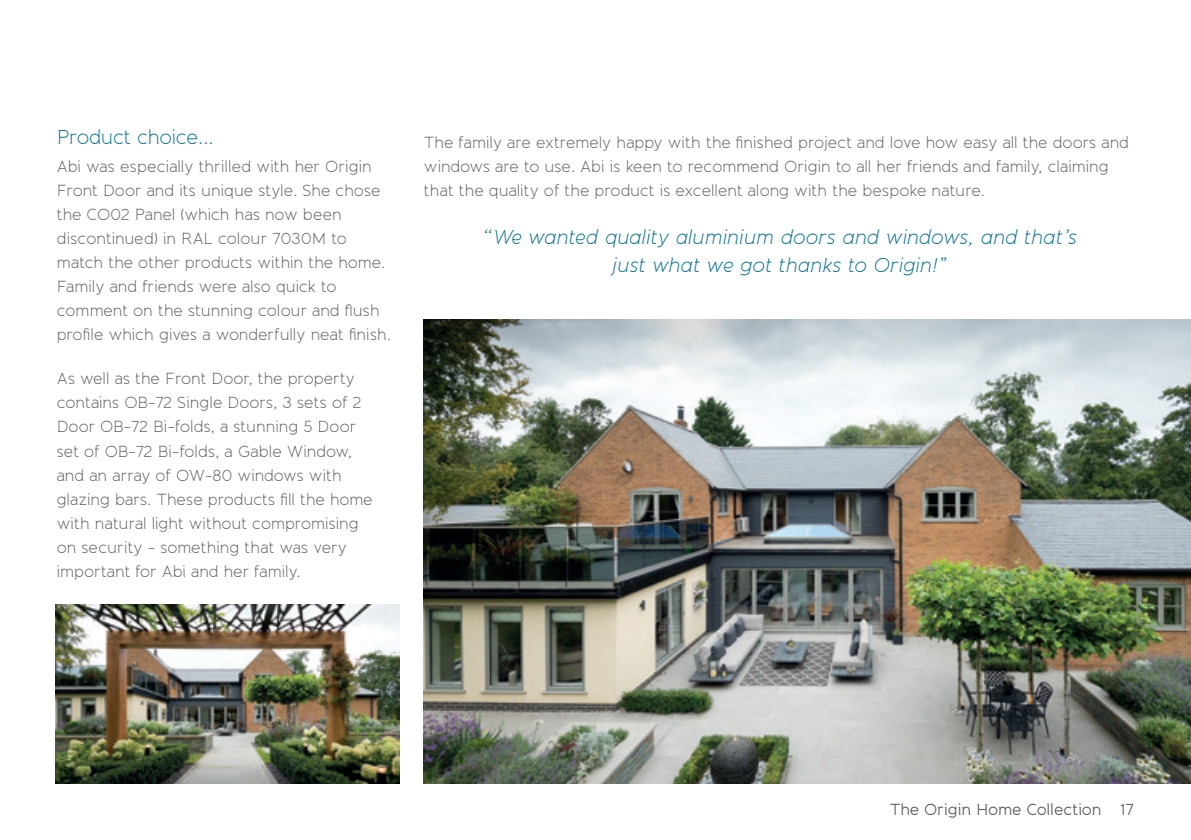
<style>
.page{position:relative;width:1191px;height:840px;background:#fff}
.page>*{position:absolute;margin:0;border:0;box-sizing:border-box;transform-origin:0 0}
.t1{font:italic 300 20px/28px "Banda";letter-spacing:-.015em;color:#056f91;text-align:center}
.t2{font:300 20px "Banda";letter-spacing:-.01em;color:#056f91}
.t3{font:300 16px/24px "Banda";letter-spacing:-.005em;color:#57585a}
.t4{font:16px "Banda";letter-spacing:-.015em;color:#57585a}
</style>
<div class="page">
<img style="left:423px;top:319px;width:768px;height:463px">
<img style="left:56px;top:604px;width:344px;height:178px">
<p class="t2" style="left:57px;top:125px;width:158px">Product choice...</p>
<p class="t3" style="left:57px;top:154px;width:336px">Abi was especially thrilled with her Origin Front Door and its unique style. She chose the CO02 Panel (which has now been discontinued) in RAL colour 7030M to match the other products within the home.<br>Family and friends were also quick to comment on the stunning colour and flush profile which gives a wonderfully neat finish.</p>
<p class="t3" style="left:57px;top:366px;width:317px">As well as the Front Door, the property contains OB-72 Single Doors, 3 sets of 2<br>Door OB-72 Bi-folds, a stunning 5 Door set of OB-72 Bi-folds, a Gable Window, and an array of OW-80 windows with glazing bars. These products fill the home with natural light without compromising on security - something that was very important for Abi and her family.</p>
<p class="t3" style="left:424px;top:130px;width:706px">The family are extremely happy with the finished project and love how easy all the doors and windows are to use. Abi is keen to recommend Origin to all her friends and family, claiming that the quality of the product is excellent along with the bespoke nature.</p>
<p class="t1" style="left:482px;top:223px;width:596px">“We wanted quality aluminium doors and windows, and that’s just what we got thanks to Origin!”</p>
<p class="t4" style="left:890px;top:799px;width:245px">The Origin Home Collection 17</p>
</div>
